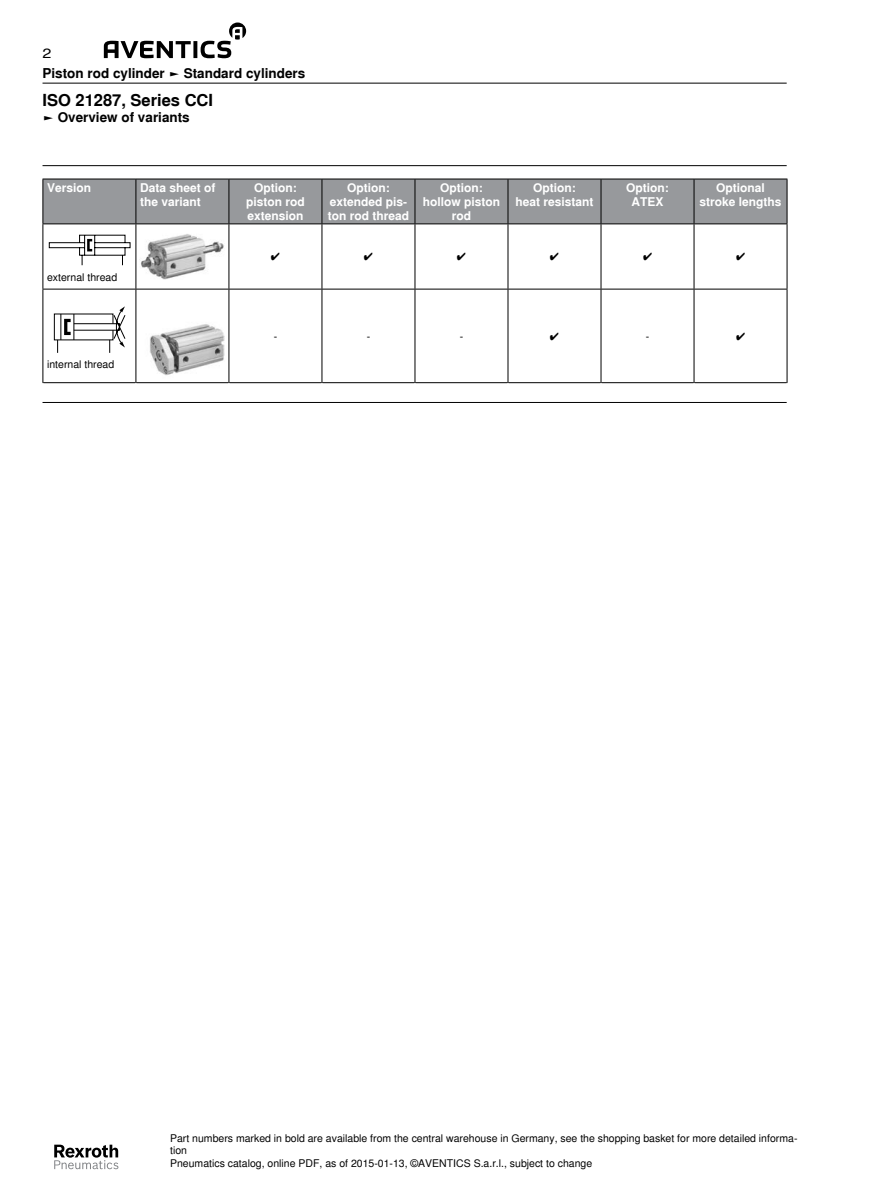
<style>
.page{position:relative;width:893px;height:1191px;background:#fff}
.page>*{position:absolute;margin:0;border:0;box-sizing:border-box;transform-origin:0 0}
.t1{font:700 16.5px "Nimbus Sans Global";color:#000}
.t2{font:700 13.5px "Nimbus Sans Global";color:#000}
.t3{font:13.5px "Nimbus Sans Global";color:#000;scale:1.2 1}
.t4{font:700 12px/13.8px "Nimbus Sans Global";color:#fff;text-align:center}
.t5{font:10.5px/12.6px "Nimbus Sans Global";color:#000}
</style>
<div class="page">
<svg style="left:104px;top:23px;width:142px;height:35px"></svg>
<svg style="left:54px;top:1144px;width:64px;height:25px"></svg>
<hr style="left:43px;top:83px;width:744px;height:1px;background:#000">
<hr style="left:43px;top:165px;width:744px;height:1px;background:#000">
<div style="left:44px;top:180px;width:743px;height:43px;background:#97999c"></div>
<hr style="left:43px;top:179px;width:93px;height:1px;background:#000">
<hr style="left:43px;top:179px;width:1px;height:44px;background:#000">
<hr style="left:136px;top:179px;width:93px;height:1px;background:#000">
<hr style="left:229px;top:179px;width:93px;height:1px;background:#000">
<hr style="left:322px;top:179px;width:93px;height:1px;background:#000">
<hr style="left:415px;top:179px;width:93px;height:1px;background:#000">
<hr style="left:508px;top:179px;width:93px;height:1px;background:#000">
<hr style="left:601px;top:179px;width:93px;height:1px;background:#000">
<hr style="left:694px;top:179px;width:93px;height:1px;background:#000">
<hr style="left:787px;top:179px;width:1px;height:44px;background:#000">
<hr style="left:43px;top:223px;width:93px;height:1px;background:#000">
<hr style="left:43px;top:224px;width:1px;height:65px;background:#000">
<hr style="left:136px;top:223px;width:93px;height:1px;background:#000">
<hr style="left:136px;top:224px;width:1px;height:65px;background:#000">
<hr style="left:229px;top:223px;width:93px;height:1px;background:#000">
<hr style="left:229px;top:224px;width:1px;height:65px;background:#000">
<hr style="left:322px;top:223px;width:93px;height:1px;background:#000">
<hr style="left:322px;top:224px;width:1px;height:65px;background:#000">
<hr style="left:415px;top:223px;width:93px;height:1px;background:#000">
<hr style="left:415px;top:224px;width:1px;height:65px;background:#000">
<hr style="left:508px;top:223px;width:93px;height:1px;background:#000">
<hr style="left:508px;top:224px;width:1px;height:65px;background:#000">
<hr style="left:601px;top:223px;width:93px;height:1px;background:#000">
<hr style="left:601px;top:224px;width:1px;height:65px;background:#000">
<hr style="left:694px;top:223px;width:93px;height:1px;background:#000">
<hr style="left:694px;top:224px;width:1px;height:65px;background:#000">
<hr style="left:787px;top:224px;width:1px;height:65px;background:#000">
<hr style="left:43px;top:289px;width:93px;height:1px;background:#000">
<hr style="left:43px;top:289px;width:1px;height:93px;background:#000">
<hr style="left:136px;top:289px;width:93px;height:1px;background:#000">
<hr style="left:136px;top:289px;width:1px;height:93px;background:#000">
<hr style="left:229px;top:289px;width:93px;height:1px;background:#000">
<hr style="left:229px;top:289px;width:1px;height:93px;background:#000">
<hr style="left:322px;top:289px;width:93px;height:1px;background:#000">
<hr style="left:322px;top:289px;width:1px;height:93px;background:#000">
<hr style="left:415px;top:289px;width:93px;height:1px;background:#000">
<hr style="left:415px;top:289px;width:1px;height:93px;background:#000">
<hr style="left:508px;top:289px;width:93px;height:1px;background:#000">
<hr style="left:508px;top:289px;width:1px;height:93px;background:#000">
<hr style="left:601px;top:289px;width:93px;height:1px;background:#000">
<hr style="left:601px;top:289px;width:1px;height:93px;background:#000">
<hr style="left:694px;top:289px;width:93px;height:1px;background:#000">
<hr style="left:694px;top:289px;width:1px;height:93px;background:#000">
<hr style="left:787px;top:289px;width:1px;height:93px;background:#000">
<hr style="left:136px;top:179px;width:1px;height:44px;background:#000">
<hr style="left:229px;top:179px;width:1px;height:44px;background:#000">
<hr style="left:322px;top:179px;width:1px;height:44px;background:#000">
<hr style="left:415px;top:179px;width:1px;height:44px;background:#000">
<hr style="left:508px;top:179px;width:1px;height:44px;background:#000">
<hr style="left:601px;top:179px;width:1px;height:44px;background:#000">
<hr style="left:694px;top:179px;width:1px;height:44px;background:#000">
<hr style="left:43px;top:382px;width:93px;height:1px;background:#000">
<hr style="left:136px;top:382px;width:93px;height:1px;background:#000">
<hr style="left:229px;top:382px;width:93px;height:1px;background:#000">
<hr style="left:322px;top:382px;width:93px;height:1px;background:#000">
<hr style="left:415px;top:382px;width:93px;height:1px;background:#000">
<hr style="left:508px;top:382px;width:93px;height:1px;background:#000">
<hr style="left:601px;top:382px;width:93px;height:1px;background:#000">
<hr style="left:694px;top:382px;width:93px;height:1px;background:#000">
<svg style="left:49px;top:234px;width:82px;height:32px"></svg>
<img style="left:141px;top:234px;width:83px;height:46px">
<svg style="left:54px;top:306px;width:72px;height:47px"></svg>
<img style="left:150px;top:324px;width:75px;height:51px">
<hr style="left:43px;top:402px;width:744px;height:1px;background:#000">
<p class="t3" style="left:43px;top:43px;width:9px">2</p>
<p class="t2" style="left:43px;top:63px;width:264px">Piston rod cylinder ► Standard cylinders</p>
<h1 class="t1" style="left:43px;top:87px;width:172px">ISO 21287, Series CCI</h1>
<p class="t2" style="left:43px;top:107px;width:149px">► Overview of variants</p>
<p class="t4" style="left:47px;top:181px;width:46px">Version</p>
<p class="t4" style="left:140px;top:181px;width:77px;text-align:left">Data sheet of the variant</p>
<p class="t4" style="left:246px;top:181px;width:60px">Option: piston rod extension</p>
<p class="t4" style="left:328px;top:181px;width:83px">Option: extended pis&shy;ton rod thread</p>
<p class="t4" style="left:423px;top:181px;width:79px">Option: hollow piston rod</p>
<p class="t4" style="left:515px;top:181px;width:80px">Option:<br>heat resistant</p>
<p class="t4" style="left:626px;top:181px;width:44px">Option:<br>ATEX</p>
<p class="t4" style="left:699px;top:181px;width:84px">Optional stroke lengths</p>
<p class="t5" style="left:47px;top:270px;width:72px">external thread</p>
<p class="t5" style="left:47px;top:357px;width:69px">internal thread</p>
<p class="t5" style="left:271px;top:250px;width:11px">✔</p>
<p class="t5" style="left:364px;top:250px;width:11px">✔</p>
<p class="t5" style="left:457px;top:250px;width:11px">✔</p>
<p class="t5" style="left:550px;top:250px;width:11px">✔</p>
<p class="t5" style="left:643px;top:250px;width:11px">✔</p>
<p class="t5" style="left:736px;top:250px;width:11px">✔</p>
<p class="t5" style="left:274px;top:329px;width:5px">-</p>
<p class="t5" style="left:367px;top:329px;width:5px">-</p>
<p class="t5" style="left:460px;top:329px;width:5px">-</p>
<p class="t5" style="left:550px;top:329px;width:11px">✔</p>
<p class="t5" style="left:646px;top:329px;width:5px">-</p>
<p class="t5" style="left:736px;top:329px;width:11px">✔</p>
<p class="t5" style="left:170px;top:1131px;width:629px">Part numbers marked in bold are available from the central warehouse in Germany, see the shopping basket for more detailed informa&shy;tion<br>Pneumatics catalog, online PDF, as of 2015-01-13, ©AVENTICS S.a.r.l., subject to change</p>
</div>
